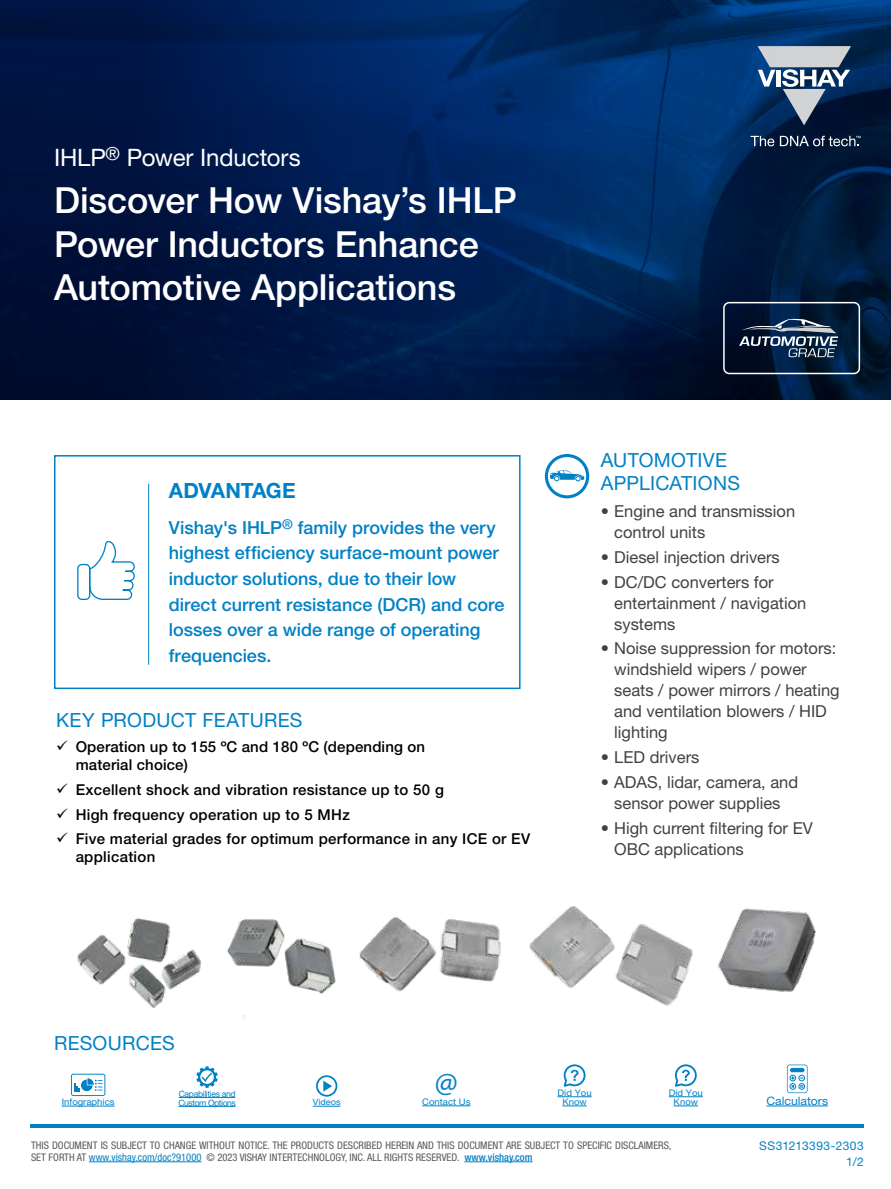
<style>
.page{position:relative;width:891px;height:1189px;background:#fff}
.page>*{position:absolute;margin:0;border:0;box-sizing:border-box;transform-origin:0 0}
.t1{font:500 36px/43.2px "Helvetica Neue LT Std";letter-spacing:-.005em;color:#fff}
.t2{font:30.75px "Myriad Pro";color:#0081c6}
.t3{font:24px "Helvetica Neue LT Std";letter-spacing:-.005em;color:#fff}
.t4{font:700 21px "Helvetica Neue LT Std";letter-spacing:-.01em;color:#0081c6}
.t5{font:19.5px/22.5px "Helvetica Neue LT Std";letter-spacing:.015em;color:#0081c6}
.t6{font:500 18px/25.5px "Helvetica Neue LT Std";color:#0081c6}
.t7{font:16.5px/21px "Helvetica Neue LT Std";color:#414042}
.t8{font:500 15px/24.8px "Helvetica Neue LT Std";letter-spacing:.02em;color:#000}
.t9{font:12px "Helvetica Neue LT Std";letter-spacing:.04em;color:#0081c6}
.t10{font:11.55px "Helvetica Neue LT Std";color:#0081c6;scale:1.06 1}
.t11{font:condensed 10.5px/12px "Helvetica Neue LT Std";color:#58595b}
.t12{font:9px/9.1px "Helvetica Neue LT Std";color:#0081c6;text-align:center;scale:1.06 1}
.t13{font:8.7px/8.9px "Helvetica Neue LT Std";letter-spacing:-.04em;color:#0081c6}
.t14{font:8.7px "Helvetica Neue LT Std";letter-spacing:-.04em;color:#0081c6;scale:1.06 1}
.s1{color:#0081c6}
.s2{font-weight:500;color:#0081c6}
</style>
<div class="page">
<hr style="left:89px;top:1161px;width:112px;height:1px;background:#0081c6">
<hr style="left:464px;top:1161px;width:69px;height:1px;background:#0081c6">
<hr style="left:30px;top:1124px;width:834px;height:3px;background:#0081c6">
<img style="left:781px;top:0;width:110px;height:400px">
<svg style="left:781px;top:136px;width:80px;height:10px"></svg>
<svg style="left:781px;top:46px;width:70px;height:79px;background:#6b7c92"></svg>
<svg style="left:0;top:0;width:781px;height:400px;background:#001e4f"></svg>
<svg style="left:545px;top:454px;width:44px;height:44px"></svg>
<div style="left:723px;top:302px;width:137px;height:72px;border:2px solid #fff;border-radius:5px"></div>
<svg style="left:739px;top:319px;width:99px;height:38px;background:#3c4f67"></svg>
<div style="left:54px;top:455px;width:467px;height:233px;border:2px solid #0081c6"></div>
<svg style="left:77px;top:541px;width:58px;height:58px"></svg>
<hr style="left:148px;top:483px;width:1px;height:181px;background:#0081c6">
<img style="left:77px;top:906px;width:739px;height:112px">
<svg style="left:313px;top:1105px;width:28px;height:1px"></svg>
<svg style="left:316px;top:1075px;width:21px;height:21px"></svg>
<hr style="left:179px;top:1096px;width:56px;height:1px;background:#0081c6">
<hr style="left:178px;top:1105px;width:58px;height:1px;background:#0081c6">
<svg style="left:196px;top:1066px;width:22px;height:21px"></svg>
<hr style="left:422px;top:1105px;width:49px;height:1px;background:#0081c6">
<hr style="left:669px;top:1096px;width:34px;height:1px;background:#0081c6">
<svg style="left:674px;top:1105px;width:24px;height:1px"></svg>
<svg style="left:675px;top:1064px;width:22px;height:22px"></svg>
<hr style="left:558px;top:1096px;width:34px;height:1px;background:#0081c6">
<svg style="left:562px;top:1105px;width:25px;height:1px"></svg>
<svg style="left:564px;top:1064px;width:22px;height:22px"></svg>
<hr style="left:62px;top:1105px;width:53px;height:1px;background:#0081c6">
<svg style="left:71px;top:1073px;width:34px;height:22px"></svg>
<hr style="left:766px;top:1105px;width:62px;height:1px;background:#0081c6">
<svg style="left:787px;top:1064px;width:21px;height:28px"></svg>
<h3 class="t3" style="left:54px;top:143px;width:248px">IHLP<sup>®</sup> Power Inductors</h3>
<h1 class="t1" style="left:54px;top:178px;width:464px">Discover How Vishay’s IHLP<br>Power Inductors Enhance<br>Automotive Applications</h1>
<p class="t4" style="left:169px;top:477px;width:128px">ADVANTAGE</p>
<p class="t6" style="left:169px;top:514px;width:337px">Vishay's IHLP<sup>®</sup> family provides the very highest efficiency surface-mount power inductor solutions, due to their low direct current resistance (DCR) and core losses over a wide range of operating frequencies.</p>
<p class="t5" style="left:56px;top:708px;width:248px">KEY PRODUCT FEATURES</p>
<p class="t8" style="left:76px;top:737px;width:351px;line-height:18px">Operation up to 155 ºC and 180 ºC (depending on material choice)</p>
<p class="t8" style="left:76px;top:776px;width:456px">Excellent shock and vibration resistance up to 50 g<br>High frequency operation up to 5 MHz<br>Five material grades for optimum performance in any ICE or EV</p>
<p class="t8" style="left:76px;top:844px;width:81px">application</p>
<p class="t5" style="left:54px;top:1030px;width:122px">RESOURCES</p>
<p class="t5" style="left:601px;top:449px;width:141px">AUTOMOTIVE<br>APPLICATIONS</p>
<p class="t7" style="left:614px;top:500px;width:182px;text-indent:-13px">• Engine and transmission control units</p>
<p class="t7" style="left:601px;top:546px;width:181px">• Diesel injection drivers</p>
<p class="t7" style="left:614px;top:570px;width:194px;text-indent:-13px">• DC/DC converters for entertainment / navigation systems</p>
<p class="t7" style="left:614px;top:637px;width:227px;text-indent:-13px">• Noise suppression for motors: windshield wipers / power seats / power mirrors / heating and ventilation blowers / HID lighting</p>
<p class="t7" style="left:601px;top:746px;width:100px">• LED drivers</p>
<p class="t7" style="left:601px;top:771px;width:199px;text-align:center">• ADAS, lidar, camera, and sensor power supplies</p>
<p class="t7" style="left:614px;top:817px;width:200px;text-indent:-13px">• High current filtering for EV<br>OBC applications</p>
<h2 class="t2" style="left:435px;top:1062px;width:24px">@</h2>
<p class="t12" style="left:558px;top:1087px;width:34px">Did You</p>
<p class="t12" style="left:669px;top:1087px;width:34px">Did You<br>Know</p>
<p class="t13" style="left:178px;top:1088px;width:59px">Capabilities and<br>Custom Options</p>
<p class="t12" style="left:422px;top:1096px;width:47px">Contact Us</p>
<p class="t12" style="left:62px;top:1096px;width:51px">Infographics</p>
<p class="t12" style="left:562px;top:1096px;width:25px">Know</p>
<p class="t10" style="left:766px;top:1093px;width:60px">Calculators</p>
<p class="t14" style="left:313px;top:1096px;width:28px">Videos</p>
<p class="t11" style="left:31px;top:1138px;width:642px">THIS DOCUMENT IS SUBJECT TO CHANGE WITHOUT NOTICE. THE PRODUCTS DESCRIBED HEREIN AND THIS DOCUMENT ARE SUBJECT TO SPECIFIC DISCLAIMERS,<br>SET FORTH AT <span class="s1">www.vishay.com/doc?91000</span> © 2023 VISHAY INTERTECHNOLOGY, INC. ALL RIGHTS RESERVED. <span class="s2">www.vishay.com</span></p>
<p class="t9" style="left:759px;top:1137px;width:106px">SS31213393-2303</p>
<p class="t9" style="left:846px;top:1154px;width:19px">1/2</p>
</div>
